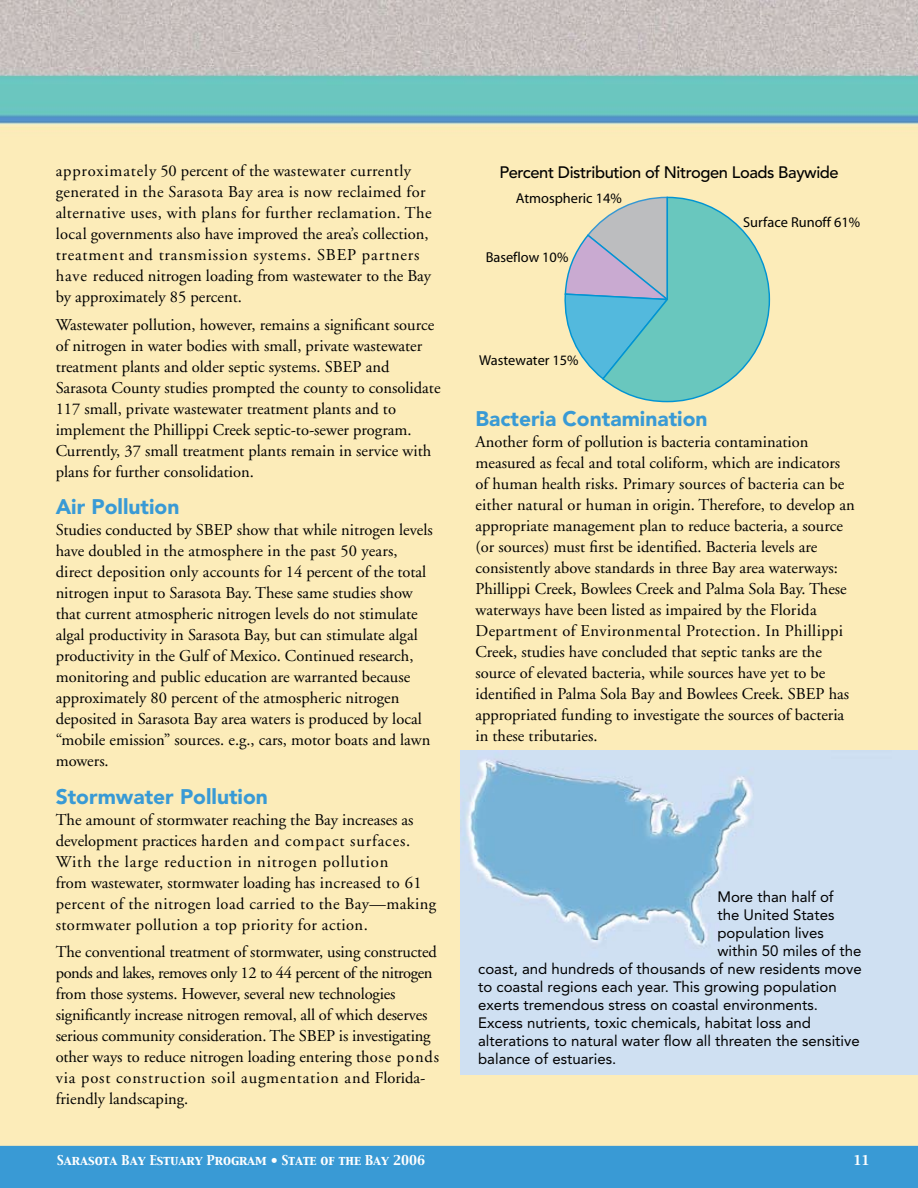
<style>
.page{position:relative;width:918px;height:1188px;background:#fff}
.page>*{position:absolute;margin:0;border:0;box-sizing:border-box;transform-origin:0 0}
.t1{font:900 21px "Avenir";color:#399ad5}
.t2{font:16.5px/21px "Adobe Garamond";color:#000}
.t3{font:16.5px/21px "Adobe Garamond";letter-spacing:.025em;color:#000}
.t4{font:500 16.5px "Avenir";letter-spacing:-.025em;color:#000}
.t5{font:16.5px "Adobe Garamond Pro";color:#000}
.t6{font:15px "Avenir";color:#000}
.t7{font:14.4px "Myriad";color:#000}
.t8{font:12px "Capitals";color:#fff}
.s1{font-family:"Adobe Garamond Pro"}
</style>
<div class="page">
<img style="left:0;top:0;width:918px;height:1146px">
<img style="left:460px;top:751px;width:458px;height:324px">
<svg style="left:564px;top:196px;width:207px;height:206px;background:#92c8c2"></svg>
<div style="left:0;top:1146px;width:918px;height:42px;background:#399ad5"></div>
<p class="t3" style="left:56px;top:161px;width:377px">approximately 50 percent of the wastewater currently generated in the Sarasota Bay area is now reclaimed for alternative uses, with plans for further reclamation. The local governments also have improved the area’s collection, treatment and transmission systems. SBEP partners have reduced nitrogen loading from wastewater to the Bay by approximately 85 percent.</p>
<p class="t2" style="left:56px;top:314px;width:386px">Wastewater pollution, however, remains a significant source of nitrogen in water bodies with small, private wastewater treatment plants and older septic systems. SBEP and Sarasota County studies prompted the county to consolidate 117 small, private wastewater treatment plants and to implement the Phillippi Creek septic-to-sewer program.<br>Currently, 37 small treatment plants remain in service with plans for further consolidation.</p>
<p class="t1" style="left:56px;top:494px;width:125px">Air Pollution</p>
<p class="t2" style="left:56px;top:520px;width:379px">Studies conducted by SBEP show that while nitrogen levels have doubled in the atmosphere in the past 50 years, direct deposition only accounts for 14 percent of the total nitrogen input to Sarasota Bay. These same studies show that current atmospheric nitrogen levels do not stimulate algal productivity in Sarasota Bay, but can stimulate algal productivity in the Gulf of Mexico. Continued research, monitoring and public education are warranted because approximately 80 percent of the atmospheric nitrogen deposited in Sarasota Bay area waters is produced by local “mobile emission” sources. e.g., cars, motor boats and lawn mowers.</p>
<p class="t1" style="left:56px;top:784px;width:214px">Stormwater Pollution</p>
<p class="t3" style="left:56px;top:809px;width:382px">The amount of stormwater reaching the Bay increases as development practices harden and compact surfaces.<br>With the large reduction in nitrogen pollution<br>from wastewater, stormwater loading has increased to 61 percent of the nitrogen load carried to the Bay—making stormwater pollution a top priority for action.</p>
<p class="t2" style="left:56px;top:942px;width:385px">The conventional treatment of stormwater, using constructed ponds and lakes, removes only 12 to 44 percent of the nitrogen from those systems. However, several new technologies significantly increase nitrogen removal, all of which deserves serious community consideration. The SBEP is investigating other ways to reduce nitrogen loading entering those ponds via post construction soil augmentation and <span class="s1">Florida-</span></p>
<p class="t5" style="left:56px;top:1089px;width:134px">friendly landscaping.</p>
<p class="t4" style="left:499px;top:163px;width:341px">Percent Distribution of Nitrogen Loads Baywide</p>
<p class="t7" style="left:516px;top:191px;width:108px">Atmospheric 14%</p>
<p class="t7" style="left:486px;top:250px;width:84px">Baseflow 10%</p>
<p class="t7" style="left:479px;top:353px;width:101px">Wastewater 15%</p>
<p class="t7" style="left:743px;top:215px;width:118px">Surface Runoff 61%</p>
<p class="t1" style="left:476px;top:406px;width:234px">Bacteria Contamination</p>
<p class="t2" style="left:476px;top:432px;width:381px">Another form of pollution is bacteria contamination measured as fecal and total coliform, which are indicators of human health risks. Primary sources of bacteria can be either natural or human in origin. Therefore, to develop an appropriate management plan to reduce bacteria, a source (or sources) must first be identified. Bacteria levels are consistently above standards in three Bay area waterways:<br>Phillippi Creek, Bowlees Creek and Palma Sola Bay. These waterways have been listed as impaired by the Florida Department of Environmental Protection. In Phillippi Creek, studies have concluded that septic tanks are the source of elevated bacteria, while sources have yet to be identified in Palma Sola Bay and Bowlees Creek. SBEP has appropriated funding to investigate the sources of bacteria in these tributaries.</p>
<p class="t6" style="left:717px;top:888px;width:118px">More than half of</p>
<p class="t6" style="left:717px;top:906px;width:119px">the United States</p>
<p class="t6" style="left:717px;top:924px;width:108px">population lives</p>
<p class="t6" style="left:717px;top:942px;width:145px">within 50 miles of the</p>
<p class="t6" style="left:478px;top:960px;width:385px">coast, and hundreds of thousands of new residents move</p>
<p class="t6" style="left:478px;top:978px;width:360px">to coastal regions each year. This growing population</p>
<p class="t6" style="left:478px;top:996px;width:341px">exerts tremendous stress on coastal environments.</p>
<p class="t6" style="left:478px;top:1014px;width:334px">Excess nutrients, toxic chemicals, habitat loss and</p>
<p class="t6" style="left:478px;top:1032px;width:383px">alterations to natural water flow all threaten the sensitive</p>
<p class="t6" style="left:478px;top:1050px;width:140px">balance of estuaries.</p>
<p class="t8" style="left:57px;top:1152px;width:370px">Sarasota Bay Estuary Program • State of the Bay 2006</p>
<p class="t8" style="left:854px;top:1152px;width:18px">11</p>
</div>
